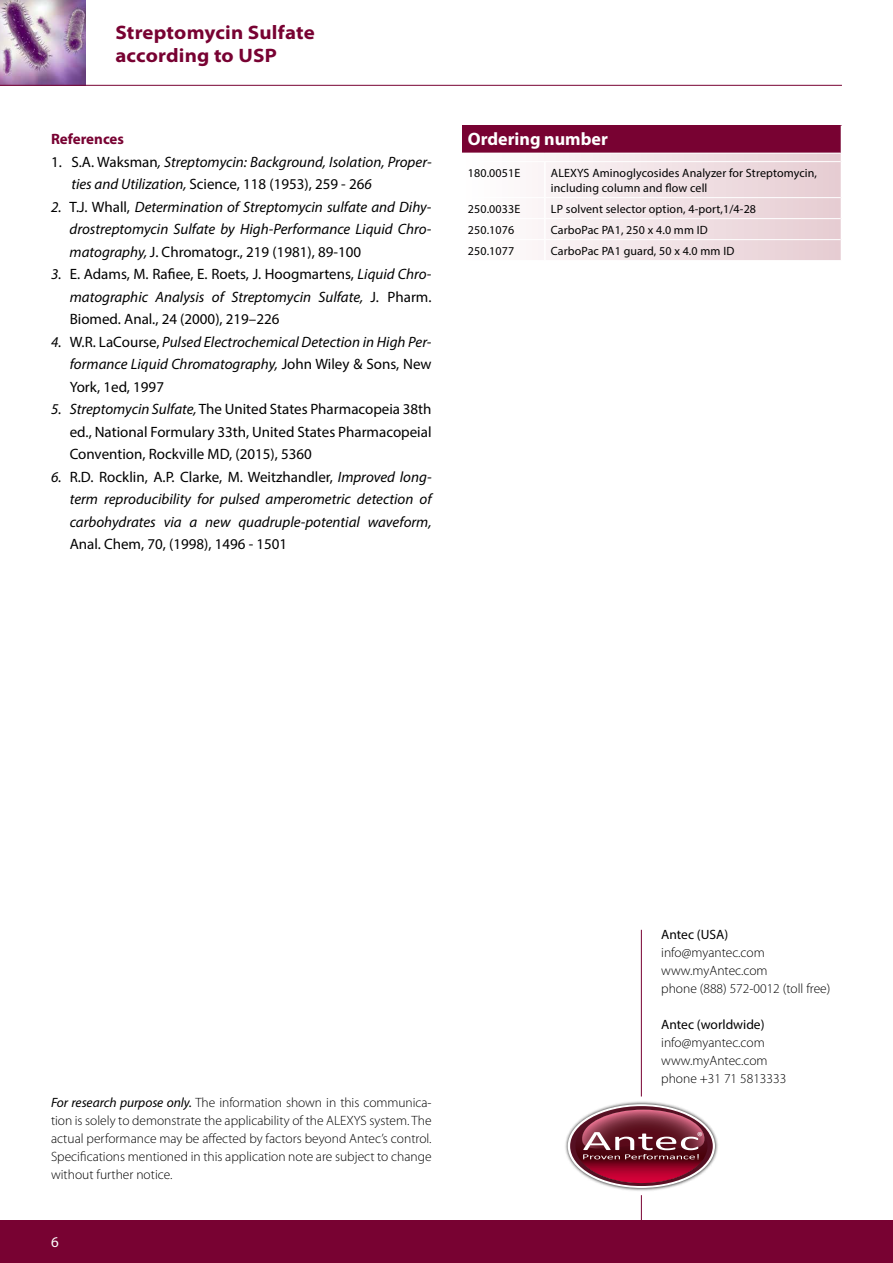
<style>
.page{position:relative;width:893px;height:1263px;background:#fff}
.page>*{position:absolute;margin:0;border:0;box-sizing:border-box;transform-origin:0 0}
.t1{font:700 semi-expanded 19.5px/22.5px "Myriad Pro";letter-spacing:.01em;color:#780232}
.t2{font:700 18px "Myriad Pro";color:#fff}
.t3{font:italic 15px/22.5px "Myriad Pro";color:#000;text-align:justify}
.t4{font:15px/22.5px "Myriad Pro";color:#000;text-align:justify}
.t5{font:700 15px "Myriad Pro";color:#780232}
.t6{font:15px "Myriad Pro";color:#fff}
.t7{font:300 13.5px/18px "Myriad Pro";color:#000}
.t8{font:13.5px "Myriad Pro";color:#000}
.t9{font:13.2px "Myriad Pro";color:#fff}
.t10{font:12px/15px "Myriad Pro";letter-spacing:.01em;color:#000}
.s1{font-style:normal}
.s2{font-style:italic}
.s3{font-weight:400;font-style:italic}
</style>
<div class="page">
<hr style="left:641px;top:930px;width:1px;height:166px;background:#780232">
<hr style="left:641px;top:1195px;width:1px;height:68px;background:#780232">
<img style="left:565px;top:1101px;width:153px;height:90px">
<svg style="left:568px;top:1104px;width:147px;height:84px"></svg>
<svg style="left:570px;top:1106px;width:143px;height:80px"></svg>
<svg style="left:575px;top:1109px;width:132px;height:74px;background:#934556"></svg>
<div style="left:0;top:1220px;width:893px;height:43px;background:#780232"></div>
<img style="left:0;top:0;width:86px;height:85px">
<hr style="left:0;top:85px;width:842px;height:1px;background:#780232">
<svg style="left:462px;top:125px;width:380px;height:135px"></svg>
<hr style="left:461px;top:153px;width:84px;height:1px;background:#fff">
<hr style="left:545px;top:153px;width:296px;height:1px;background:#fff">
<hr style="left:463px;top:161px;width:82px;height:1px;background:#fff">
<hr style="left:545px;top:161px;width:296px;height:1px;background:#fff">
<hr style="left:463px;top:197px;width:82px;height:1px;background:#fff">
<hr style="left:545px;top:197px;width:296px;height:1px;background:#fff">
<hr style="left:463px;top:218px;width:82px;height:1px;background:#fff">
<hr style="left:545px;top:218px;width:296px;height:1px;background:#fff">
<hr style="left:463px;top:239px;width:82px;height:1px;background:#fff">
<hr style="left:545px;top:239px;width:296px;height:1px;background:#fff">
<h1 class="t1" style="left:115px;top:21px;width:201px">Streptomycin Sulfate according to USP</h1>
<p class="t5" style="left:51px;top:129px;width:75px">References</p>
<p class="t3" style="left:71px;top:150px;width:362px;text-indent:-20px"><span class="s1">1. S.A. Waksman</span>, Streptomycin: Background, Isolation, Proper&shy;ties and Utilization, <span class="s1">Science, 118 (1953), 259 - 26</span>6</p>
<p class="t3" style="left:70px;top:195px;width:363px;text-indent:-19px">2. <span class="s1">T.J. Whall,</span> Determination of Streptomycin sulfate and Dihy&shy;drostreptomycin Sulfate by High-Performance Liquid Chro&shy;matography, <span class="s1">J. Chromatogr., 219 (1981), 89-100</span></p>
<p class="t4" style="left:70px;top:262px;width:363px;text-indent:-19px"><span class="s2">3.</span> E. Adams, M. Rafiee, E. Roets, J. Hoogmartens, <span class="s2">Liquid Chro&shy;matographic Analysis of Streptomycin Sulfate,</span> J. Pharm.<br>Biomed. Anal., 24 (2000), 219–226</p>
<p class="t3" style="left:70px;top:330px;width:363px;text-indent:-19px">4. <span class="s1">W.R. LaCourse,</span> Pulsed Electrochemical Detection in High Per&shy;formance Liquid Chromatography, <span class="s1">John Wiley &amp; Sons, New York, 1ed, 1997</span></p>
<p class="t4" style="left:70px;top:397px;width:363px;text-indent:-19px"><span class="s2">5. Streptomycin Sulfate,</span> The United States Pharmacopeia 38th ed., National Formulary 33th, United States Pharmacopeial Convention, Rockville MD, (2015), 5360</p>
<p class="t3" style="left:70px;top:465px;width:363px;text-indent:-19px">6. <span class="s1">R.D. Rocklin, A.P. Clarke, M. Weitzhandler,</span> Improved long&shy;term reproducibility for pulsed amperometric detection of carbohydrates via a new quadruple-potential waveform,</p>
<p class="t4" style="left:70px;top:532px;width:219px">Anal. Chem, 70, (1998), 1496 - 1501</p>
<p class="t2" style="left:468px;top:127px;width:142px">Ordering number</p>
<p class="t10" style="left:468px;top:165px;width:54px">180.0051E</p>
<p class="t10" style="left:551px;top:165px;width:268px">ALEXYS Aminoglycosides Analyzer for Streptomycin, including column and flow cell</p>
<p class="t10" style="left:468px;top:201px;width:54px">250.0033E</p>
<p class="t10" style="left:551px;top:201px;width:207px">LP solvent selector option, 4-port,1/4-28</p>
<p class="t10" style="left:468px;top:222px;width:48px">250.1076</p>
<p class="t10" style="left:551px;top:222px;width:158px">CarboPac PA1, 250 x 4.0 mm ID</p>
<p class="t10" style="left:468px;top:243px;width:48px">250.1077</p>
<p class="t10" style="left:551px;top:243px;width:185px">CarboPac PA1 guard, 50 x 4.0 mm ID</p>
<p class="t7" style="left:51px;top:1093px;width:382px;text-align:justify"><span class="s3">For research purpose only.</span> The information shown in this communica&shy;tion is solely to demonstrate the applicability of the ALEXYS system. The actual performance may be affected by factors beyond Antec’s control.<br>Specifications mentioned in this application note are subject to change without further notice.</p>
<p class="t6" style="left:51px;top:1232px;width:9px">6</p>
<p class="t8" style="left:661px;top:926px;width:68px">Antec (USA)</p>
<p class="t7" style="left:661px;top:943px;width:171px">info@myantec.com www.myAntec.com<br>phone (888) 572-0012 (toll free)</p>
<p class="t8" style="left:661px;top:1016px;width:105px">Antec (worldwide)</p>
<p class="t7" style="left:661px;top:1033px;width:127px">info@myantec.com www.myAntec.com phone +31 71 5813333</p>
<p class="t9" style="left:697px;top:1128px;width:7px">®</p>
</div>
